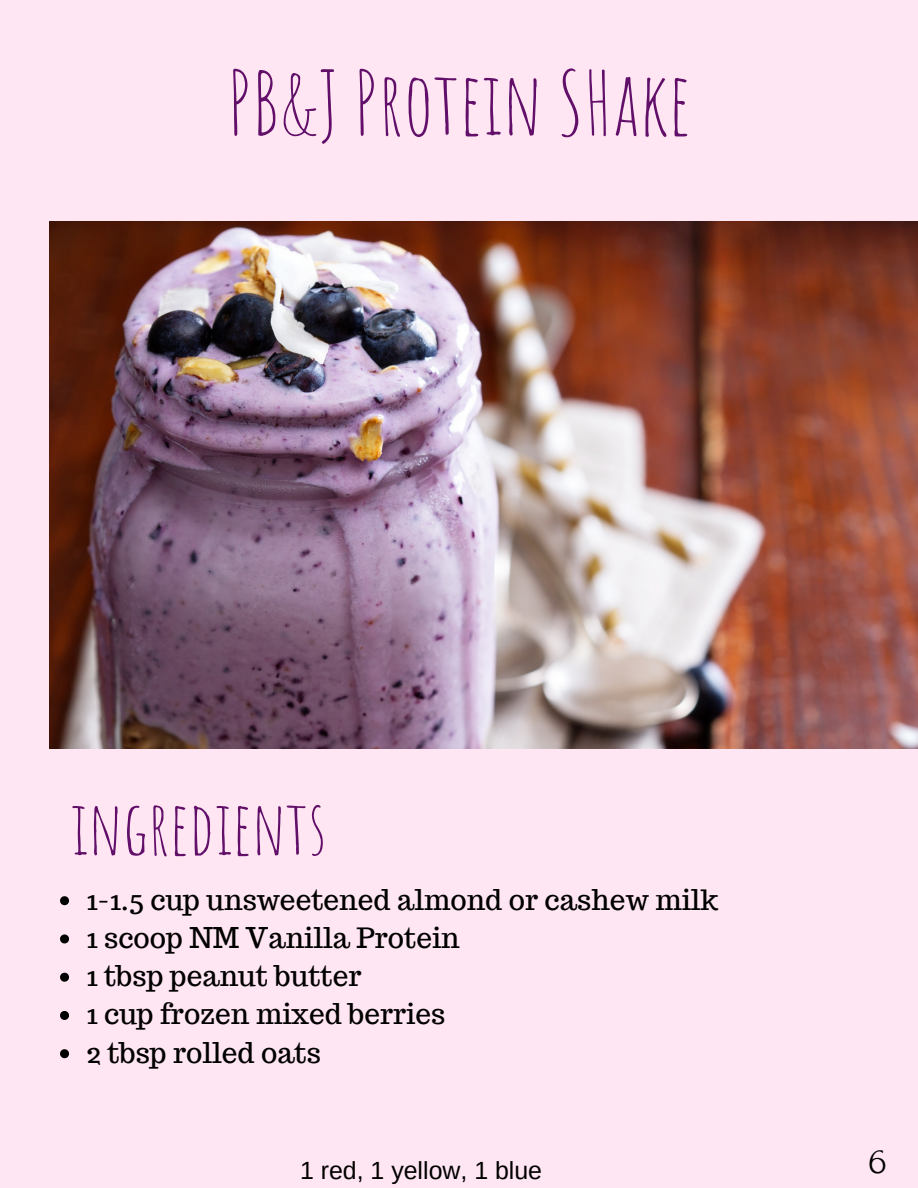
<style>
.page{position:relative;width:918px;height:1188px;background:#ffe6f2}
.page>*{position:absolute;margin:0;border:0;box-sizing:border-box;transform-origin:0 0}
.t1{font:87.15px "Amatic SC";color:#620f6a}
.t2{font:74.7px "Amatic SC";color:#620f6a}
.t3{font:37.35px "Forum";color:#000}
.t4{font:28.05px "Trocchi";color:#000}
.t5{font:24.9px "Arimo";color:#000}
</style>
<div class="page">
<img style="left:49px;top:221px;width:869px;height:528px">
<svg style="left:60px;top:896px;width:9px;height:9px"></svg>
<svg style="left:60px;top:934px;width:9px;height:9px"></svg>
<svg style="left:60px;top:973px;width:9px;height:9px"></svg>
<svg style="left:60px;top:1011px;width:9px;height:9px"></svg>
<svg style="left:60px;top:1049px;width:9px;height:9px"></svg>
<p class="t1" style="left:228px;top:47px;width:464px">PB&amp;J Protein SHake</p>
<p class="t2" style="left:71px;top:779px;width:257px">ingredients</p>
<p class="t4" style="left:86px;top:881px;width:633px">1-1.5 cup unsweetened almond or cashew milk</p>
<p class="t4" style="left:86px;top:919px;width:375px">1 scoop NM Vanilla Protein</p>
<p class="t4" style="left:86px;top:958px;width:277px">1 tbsp peanut butter</p>
<p class="t4" style="left:86px;top:996px;width:360px">1 cup frozen mixed berries</p>
<p class="t4" style="left:86px;top:1034px;width:236px">2 tbsp rolled oats</p>
<p class="t5" style="left:300px;top:1156px;width:244px">1 red, 1 yellow, 1 blue</p>
<p class="t3" style="left:868px;top:1141px;width:20px">6</p>
</div>
